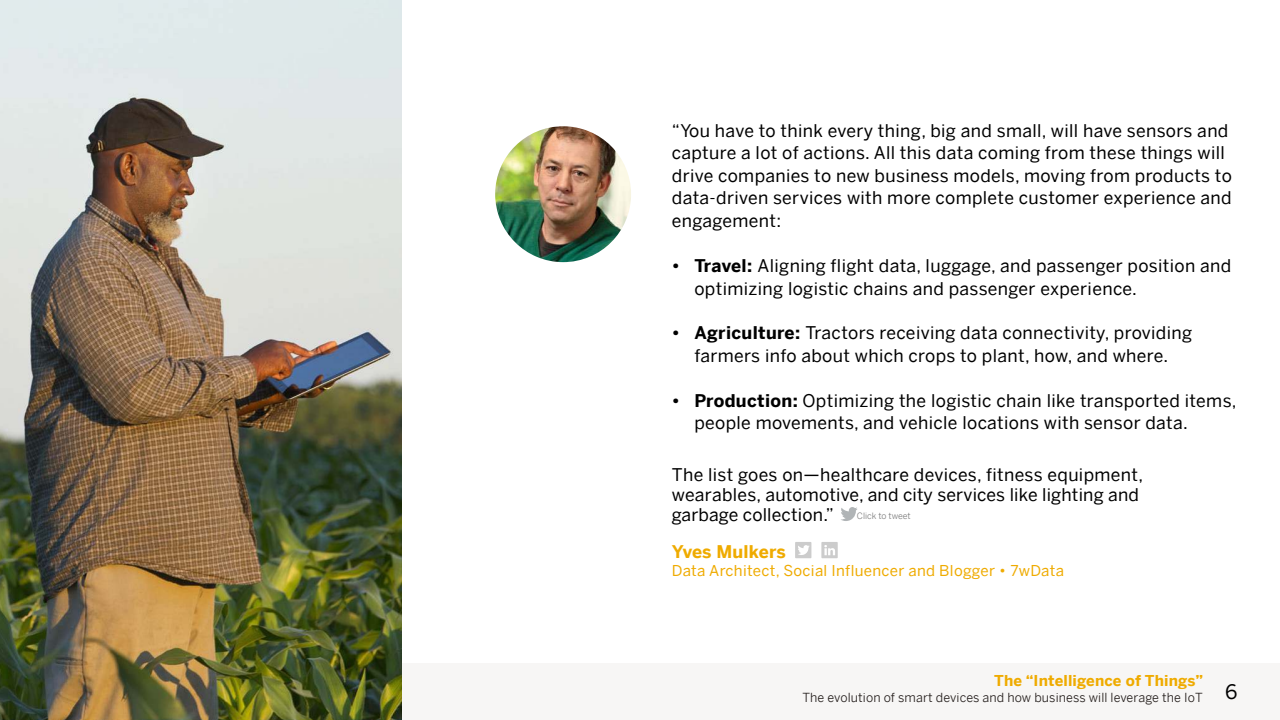
<style>
.page{position:relative;width:1280px;height:720px;background:#fff}
.page>*{position:absolute;margin:0;border:0;box-sizing:border-box;transform-origin:0 0}
.t1{font:17.5px/22.5px "Benton Sans";letter-spacing:.02em;color:#000}
.t2{font:700 17.5px "Benton Sans";color:#efab00}
.t3{font:15px "Benton Sans";letter-spacing:.02em;color:#efab00}
.t4{font:700 15px "Benton Sans";letter-spacing:.01em;color:#efab00}
.t5{font:12.5px "Benton Sans";letter-spacing:.01em;color:#27211f}
.t6{font:8.75px "Benton Sans";color:#7f7f7f}
.s1{font-weight:700}
</style>
<div class="page">
<div style="left:401px;top:664px;width:879px;height:56px;background:#f7f6f5"></div>
<img style="left:495px;top:126px;width:136px;height:136px;border-radius:68px">
<svg style="left:795px;top:542px;width:16px;height:16px"></svg>
<img style="left:841px;top:507px;width:16px;height:14px">
<img style="left:0;top:0;width:401px;height:720px">
<svg style="left:821px;top:542px;width:17px;height:16px"></svg>
<p class="t1" style="left:672px;top:120px;width:562px">“You have to think every thing, big and small, will have sensors and capture a lot of actions. All this data coming from these things will drive companies to new business models, moving from products to data-driven services with more complete customer experience and engagement:</p>
<p class="t1" style="left:694px;top:255px;width:538px;text-indent:-23px"><span class="s1">ï Travel:</span> Aligning flight data, luggage, and passenger position and optimizing logistic chains and passenger experience.</p>
<p class="t1" style="left:672px;top:323px;width:522px;text-align:center"><span class="s1">ï Agriculture:</span> Tractors receiving data connectivity, providing farmers info about which crops to plant, how, and where.</p>
<p class="t1" style="left:694px;top:390px;width:544px;text-indent:-23px"><span class="s1">ï Production:</span> Optimizing the logistic chain like transported items, people movements, and vehicle locations with sensor data.</p>
<p class="t1" style="left:672px;top:465px;width:473px;line-height:20px">The list goes on—healthcare devices, fitness equipment, wearables, automotive, and city services like lighting and garbage collection.”</p>
<p class="t2" style="left:672px;top:545px;width:115px">Yves Mulkers</p>
<p class="t3" style="left:672px;top:563px;width:394px">Data Architect, Social Influencer and Blogger ï 7wData</p>
<p class="t6" style="left:857px;top:513px;width:55px">Click to tweet</p>
<p class="t4" style="left:994px;top:674px;width:211px">The “Intelligence of Things”</p>
<p class="t5" style="left:802px;top:693px;width:437px">The evolution of smart devices and how business will leverage the IoT <sup>6</sup></p>
</div>
